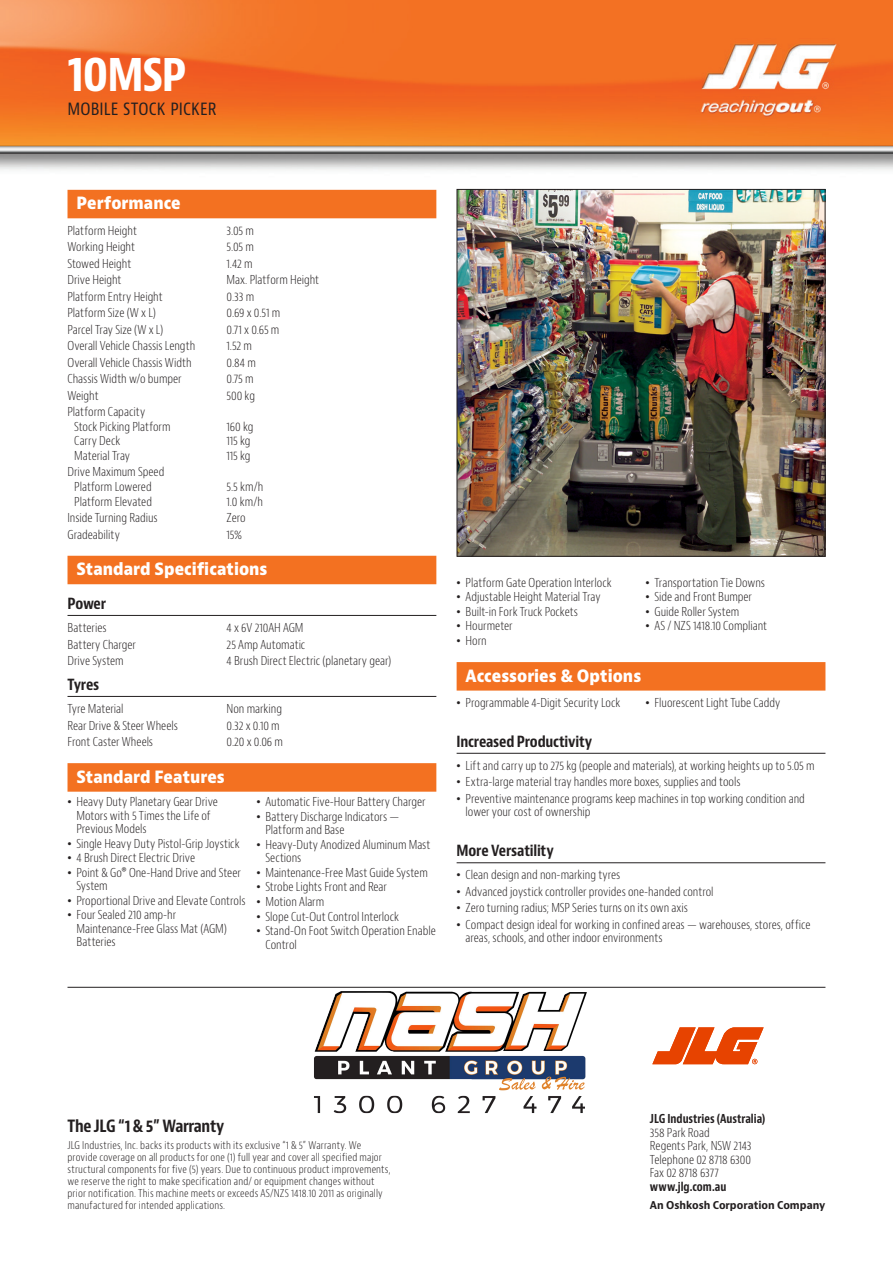
<style>
.page{position:relative;width:893px;height:1263px;background:#fff}
.page>*{position:absolute;margin:0;border:0;box-sizing:border-box;transform-origin:0 0}
.t1{font:700 condensed 48px "Bernino Sans";letter-spacing:-.035em;color:#fff}
.t2{font:condensed 18px "Bernino Sans";letter-spacing:.005em;color:#231f20}
.t3{font:800 16.5px "Bernino Sans";color:#fff;scale:.9 1}
.t4{font:700 condensed 16.5px "Bernino Sans";letter-spacing:-.025em;color:#231f20}
.t5{font:700 condensed 15px "Bernino Sans";letter-spacing:-.015em;color:#231f20}
.t6{font:300 condensed 12px/13.5px "Bernino Sans";color:#231f20}
.t7{font:700 condensed 12px "Bernino Sans";color:#231f20;scale:.95 1}
.t8{font:300 condensed 10.5px/12px "Bernino Sans";letter-spacing:.015em;color:#231f20}
.t9{font:700 10.5px "Bernino Sans";color:#231f20;scale:.95 1}
.s1{font-family:"Arial";font-weight:400;font-stretch:normal}
</style>
<div class="page">
<img style="left:0;top:0;width:893px;height:170px">
<div style="left:68px;top:190px;width:368px;height:28px;background:#f37121"></div>
<div style="left:68px;top:556px;width:368px;height:28px;background:#f37121"></div>
<hr style="left:68px;top:615px;width:368px;height:1px;background:#231f20">
<hr style="left:68px;top:696px;width:368px;height:1px;background:#231f20">
<div style="left:68px;top:763px;width:368px;height:29px;background:#f37121"></div>
<div style="left:457px;top:662px;width:368px;height:28px;background:#f37121"></div>
<hr style="left:457px;top:753px;width:368px;height:1px;background:#231f20">
<hr style="left:457px;top:862px;width:368px;height:1px;background:#231f20">
<img style="left:459px;top:191px;width:364px;height:364px">
<div style="left:457px;top:189px;width:368px;height:368px;border:1px solid #231f20"></div>
<svg style="left:652px;top:1027px;width:112px;height:37px"></svg>
<hr style="left:68px;top:987px;width:757px;height:1px;background:#231f20">
<img style="left:314px;top:991px;width:273px;height:123px">
<h1 class="t1" style="left:68px;top:44px;width:121px">10MSP</h1>
<h2 class="t2" style="left:68px;top:97px;width:151px">MOBILE STOCK PICKER</h2>
<h3 class="t3" style="left:76px;top:192px;width:117px">Performance</h3>
<p class="t6" style="left:68px;top:224px;width:71px">Platform Height</p>
<p class="t6" style="left:226px;top:224px;width:29px">3.05 m</p>
<p class="t6" style="left:68px;top:240px;width:69px">Working Height</p>
<p class="t6" style="left:226px;top:240px;width:29px">5.05 m</p>
<p class="t6" style="left:68px;top:257px;width:65px">Stowed Height</p>
<p class="t6" style="left:226px;top:257px;width:28px">1.42 m</p>
<p class="t6" style="left:68px;top:273px;width:56px">Drive Height</p>
<p class="t6" style="left:226px;top:273px;width:94px">Max. Platform Height</p>
<p class="t6" style="left:68px;top:290px;width:97px">Platform Entry Height</p>
<p class="t6" style="left:226px;top:290px;width:29px">0.33 m</p>
<p class="t6" style="left:68px;top:306px;width:90px">Platform Size (W x L)</p>
<p class="t6" style="left:226px;top:306px;width:55px">0.69 x 0.51 m</p>
<p class="t6" style="left:68px;top:323px;width:97px">Parcel Tray Size (W x L)</p>
<p class="t6" style="left:226px;top:323px;width:54px">0.71 x 0.65 m</p>
<p class="t6" style="left:68px;top:339px;width:129px">Overall Vehicle Chassis Length</p>
<p class="t6" style="left:226px;top:339px;width:27px">1.52 m</p>
<p class="t6" style="left:68px;top:356px;width:126px">Overall Vehicle Chassis Width</p>
<p class="t6" style="left:226px;top:356px;width:31px">0.84 m</p>
<p class="t6" style="left:68px;top:372px;width:116px">Chassis Width w/o bumper</p>
<p class="t6" style="left:226px;top:372px;width:29px">0.75 m</p>
<p class="t6" style="left:68px;top:389px;width:33px">Weight</p>
<p class="t6" style="left:226px;top:389px;width:30px">500 kg</p>
<p class="t6" style="left:74px;top:405px;width:98px;line-height:14.5px;text-indent:-7px">Platform Capacity<br>Stock Picking Platform</p>
<p class="t6" style="left:227px;top:420px;width:28px">160 kg</p>
<p class="t6" style="left:74px;top:434px;width:48px">Carry Deck</p>
<p class="t6" style="left:227px;top:434px;width:26px">115 kg</p>
<p class="t6" style="left:74px;top:449px;width:57px">Material Tray</p>
<p class="t6" style="left:227px;top:449px;width:26px">115 kg</p>
<p class="t6" style="left:68px;top:465px;width:98px;line-height:14.5px;text-align:center">Drive Maximum Speed<br>Platform Lowered</p>
<p class="t6" style="left:227px;top:480px;width:38px">5.5 km/h</p>
<p class="t6" style="left:74px;top:495px;width:79px">Platform Elevated</p>
<p class="t6" style="left:227px;top:495px;width:38px">1.0 km/h</p>
<p class="t6" style="left:68px;top:511px;width:92px">Inside Turning Radius</p>
<p class="t6" style="left:226px;top:511px;width:21px">Zero</p>
<p class="t6" style="left:68px;top:528px;width:54px">Gradeability</p>
<p class="t6" style="left:226px;top:528px;width:17px">15%</p>
<h3 class="t3" style="left:76px;top:558px;width:214px">Standard Specifications</h3>
<p class="t5" style="left:68px;top:594px;width:40px">Power</p>
<p class="t6" style="left:68px;top:621px;width:41px">Batteries</p>
<p class="t6" style="left:226px;top:621px;width:79px">4 x 6V 210AH AGM</p>
<p class="t6" style="left:68px;top:638px;width:70px">Battery Charger</p>
<p class="t6" style="left:226px;top:638px;width:80px">25 Amp Automatic</p>
<p class="t6" style="left:68px;top:654px;width:58px">Drive System</p>
<p class="t6" style="left:226px;top:654px;width:166px">4 Brush Direct Electric (planetary gear)</p>
<p class="t5" style="left:68px;top:675px;width:33px">Tyres</p>
<p class="t6" style="left:68px;top:702px;width:58px">Tyre Material</p>
<p class="t6" style="left:226px;top:702px;width:57px">Non marking</p>
<p class="t6" style="left:68px;top:719px;width:112px">Rear Drive &amp; Steer Wheels</p>
<p class="t6" style="left:226px;top:719px;width:55px">0.32 x 0.10 m</p>
<p class="t6" style="left:68px;top:735px;width:87px">Front Caster Wheels</p>
<p class="t6" style="left:226px;top:735px;width:58px">0.20 x 0.06 m</p>
<h3 class="t3" style="left:76px;top:766px;width:166px">Standard Features</h3>
<p class="t6" style="left:76px;top:795px;width:143px;text-indent:-9px"><span class="s1">•</span> Heavy Duty Planetary Gear Drive<br>Motors with 5 Times the Life of<br>Previous Models</p>
<p class="t6" style="left:68px;top:837px;width:174px"><span class="s1">•</span> Single Heavy Duty Pistol-Grip Joystick</p>
<p class="t6" style="left:68px;top:851px;width:129px"><span class="s1">•</span> 4 Brush Direct Electric Drive</p>
<p class="t6" style="left:76px;top:866px;width:166px;text-indent:-9px"><span class="s1">•</span> Point &amp; Go® One-Hand Drive and Steer<br>System</p>
<p class="t6" style="left:68px;top:894px;width:180px"><span class="s1">•</span> Proportional Drive and Elevate Controls</p>
<p class="t6" style="left:76px;top:908px;width:152px;text-indent:-9px"><span class="s1">•</span> Four Sealed 210 amp-hr<br>Maintenance-Free Glass Mat (AGM)<br>Batteries</p>
<p class="t6" style="left:256px;top:795px;width:171px"><span class="s1">•</span> Automatic Five-Hour Battery Charger</p>
<p class="t6" style="left:265px;top:810px;width:135px;text-indent:-9px"><span class="s1">•</span> Battery Discharge Indicators —<br>Platform and Base</p>
<p class="t6" style="left:265px;top:838px;width:167px;text-indent:-9px"><span class="s1">•</span> Heavy-Duty Anodized Aluminum Mast<br>Sections</p>
<p class="t6" style="left:256px;top:866px;width:173px"><span class="s1">•</span> Maintenance-Free Mast Guide System</p>
<p class="t6" style="left:256px;top:880px;width:132px"><span class="s1">•</span> Strobe Lights Front and Rear</p>
<p class="t6" style="left:256px;top:895px;width:69px"><span class="s1">•</span> Motion Alarm</p>
<p class="t6" style="left:256px;top:910px;width:144px"><span class="s1">•</span> Slope Cut-Out Control Interlock</p>
<p class="t6" style="left:265px;top:924px;width:172px;text-indent:-9px"><span class="s1">•</span> Stand-On Foot Switch Operation Enable<br>Control</p>
<p class="t6" style="left:457px;top:576px;width:156px"><span class="s1">•</span> Platform Gate Operation Interlock</p>
<p class="t6" style="left:457px;top:590px;width:145px"><span class="s1">•</span> Adjustable Height Material Tray</p>
<p class="t6" style="left:457px;top:605px;width:123px"><span class="s1">•</span> Built-in Fork Truck Pockets</p>
<p class="t6" style="left:457px;top:619px;width:57px"><span class="s1">•</span> Hourmeter</p>
<p class="t6" style="left:457px;top:634px;width:32px"><span class="s1">•</span> Horn</p>
<p class="t6" style="left:645px;top:576px;width:121px"><span class="s1">•</span> Transportation Tie Downs</p>
<p class="t6" style="left:645px;top:590px;width:108px"><span class="s1">•</span> Side and Front Bumper</p>
<p class="t6" style="left:645px;top:605px;width:95px"><span class="s1">•</span> Guide Roller System</p>
<p class="t6" style="left:645px;top:619px;width:123px"><span class="s1">•</span> AS / NZS 1418.10 Compliant</p>
<h3 class="t3" style="left:466px;top:665px;width:197px">Accessories &amp; Options</h3>
<p class="t6" style="left:457px;top:696px;width:165px"><span class="s1">•</span> Programmable 4-Digit Security Lock</p>
<p class="t6" style="left:645px;top:696px;width:136px"><span class="s1">•</span> Fluorescent Light Tube Caddy</p>
<p class="t5" style="left:457px;top:732px;width:137px">Increased Productivity</p>
<p class="t6" style="left:457px;top:759px;width:360px"><span class="s1">•</span> Lift and carry up to 275 kg (people and materials), at working heights up to 5.05 m</p>
<p class="t6" style="left:457px;top:775px;width:285px"><span class="s1">•</span> Extra-large material tray handles more boxes, supplies and tools</p>
<p class="t6" style="left:466px;top:792px;width:341px;text-indent:-9px"><span class="s1">•</span> Preventive maintenance programs keep machines in top working condition and lower your cost of ownership</p>
<p class="t5" style="left:457px;top:841px;width:99px">More Versatility</p>
<p class="t6" style="left:457px;top:868px;width:165px"><span class="s1">•</span> Clean design and non-marking tyres</p>
<p class="t6" style="left:457px;top:885px;width:258px"><span class="s1">•</span> Advanced joystick controller provides one-handed control</p>
<p class="t6" style="left:457px;top:901px;width:233px"><span class="s1">•</span> Zero turning radius; MSP Series turns on its own axis</p>
<p class="t6" style="left:466px;top:918px;width:346px;text-indent:-9px"><span class="s1">•</span> Compact design ideal for working in confined areas — warehouses, stores, office areas, schools, and other indoor environments</p>
<h3 class="t4" style="left:68px;top:1116px;width:158px">The JLG “1 &amp; 5” Warranty</h3>
<p class="t8" style="left:68px;top:1139px;width:325px">JLG Industries, Inc. backs its products with its exclusive “1 &amp; 5” Warranty. We provide coverage on all products for one (1) full year and cover all specified major structural components for five (5) years. Due to continuous product improvements, we reserve the right to make specification and/ or equipment changes without prior notification. This machine meets or exceeds AS/NZS 1418.10 2011 as originally manufactured for intended applications.</p>
<p class="t7" style="left:650px;top:1112px;width:123px">JLG Industries (Australia)</p>
<p class="t6" style="left:650px;top:1126px;width:103px">358 Park Road<br>Regents Park, NSW 2143<br>Telephone 02 8718 6300<br>Fax 02 8718 6377</p>
<p class="t7" style="left:650px;top:1179px;width:82px">www.jlg.com.au</p>
<p class="t9" style="left:650px;top:1198px;width:186px">An Oshkosh Corporation Company</p>
</div>
